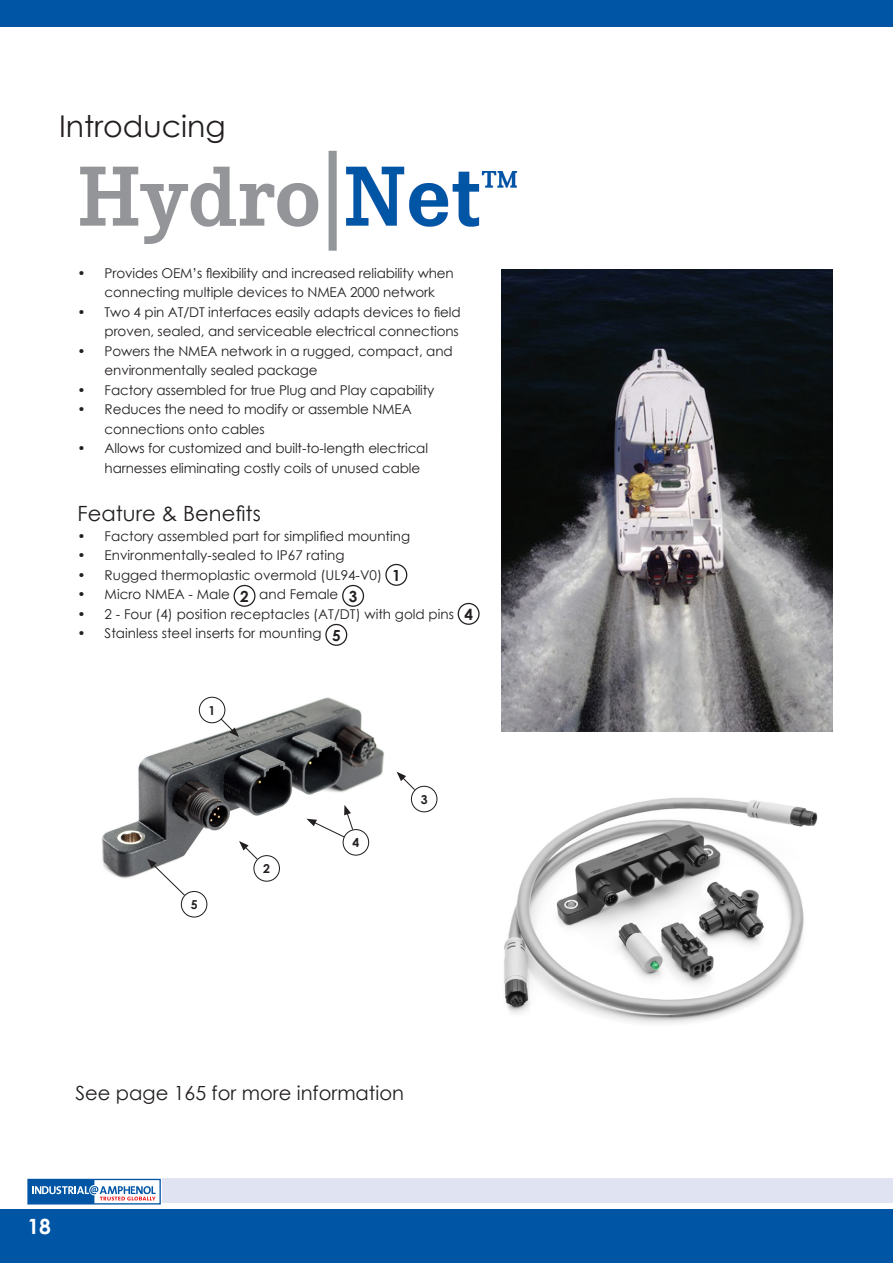
<style>
.page{position:relative;width:893px;height:1263px;background:#fff}
.page>*{position:absolute;margin:0;border:0;box-sizing:border-box;transform-origin:0 0}
.t1{font:30px "Century Gothic";color:#231f20}
.t2{font:21px "Century Gothic";color:#231f20}
.t3{font:700 21px "Century Gothic";color:#fff}
.t4{font:19.5px "Century Gothic";color:#231f20}
.t5{font:13.5px/19.5px "Century Gothic";letter-spacing:-.01em;color:#231f20}
.t6{font:700 12.3px "Century Gothic";color:#231f20}
.s1{font-weight:700;font-size:15.3px}
</style>
<div class="page">
<img style="left:504px;top:797px;width:314px;height:227px">
<img style="left:102px;top:696px;width:295px;height:199px">
<div style="left:199px;top:697px;width:26px;height:26px;border:1px solid #231f20;border-radius:50%"></div>
<div style="left:181px;top:891px;width:26px;height:26px;border:1px solid #231f20;border-radius:50%"></div>
<div style="left:343px;top:829px;width:26px;height:27px;border:1px solid #231f20;border-radius:50%"></div>
<svg style="left:220px;top:717px;width:19px;height:20px"></svg>
<svg style="left:147px;top:859px;width:39px;height:38px"></svg>
<div style="left:253px;top:855px;width:27px;height:27px;border:1px solid #231f20;border-radius:50%"></div>
<svg style="left:239px;top:841px;width:20px;height:19px"></svg>
<svg style="left:306px;top:805px;width:48px;height:33px"></svg>
<div style="left:411px;top:786px;width:26px;height:26px;border:1px solid #231f20;border-radius:50%"></div>
<svg style="left:397px;top:772px;width:19px;height:19px"></svg>
<div style="left:385px;top:564px;width:22px;height:22px;border:1px solid #231f20;border-radius:50%"></div>
<div style="left:234px;top:585px;width:22px;height:22px;border:1px solid #231f20;border-radius:50%"></div>
<div style="left:342px;top:585px;width:22px;height:22px;border:1px solid #231f20;border-radius:50%"></div>
<div style="left:458px;top:603px;width:22px;height:22px;border:1px solid #231f20;border-radius:50%"></div>
<div style="left:325px;top:624px;width:22px;height:22px;border:1px solid #231f20;border-radius:50%"></div>
<img style="left:80px;top:150px;width:438px;height:101px">
<img style="left:502px;top:270px;width:330px;height:462px">
<div style="left:0;top:1210px;width:893px;height:53px;background:#0155a5"></div>
<div style="left:0;top:0;width:893px;height:26px;background:#0155a5"></div>
<div style="left:161px;top:1178px;width:732px;height:25px;background:#e0e4f2"></div>
<div style="left:27px;top:1179px;width:134px;height:25px;border:1px solid #0155a5"></div>
<svg style="left:28px;top:1179px;width:128px;height:25px"></svg>
<h1 class="t1" style="left:59px;top:114px;width:168px">Introducing</h1>
<p class="t5" style="left:105px;top:264px;width:351px;text-indent:-27px">• Provides OEM’s flexibility and increased reliability when connecting multiple devices to NMEA 2000 network</p>
<p class="t5" style="left:78px;top:303px;width:384px;text-align:right">• Two 4 pin AT/DT interfaces easily adapts devices to field proven, sealed, and serviceable electrical connections</p>
<p class="t5" style="left:105px;top:342px;width:350px;text-indent:-27px">• Powers the NMEA network in a rugged, compact, and environmentally sealed package</p>
<p class="t5" style="left:78px;top:381px;width:358px">• Factory assembled for true Plug and Play capability</p>
<p class="t5" style="left:105px;top:401px;width:308px;text-indent:-27px">• Reduces the need to modify or assemble NMEA connections onto cables</p>
<p class="t5" style="left:105px;top:440px;width:325px;text-indent:-27px">• Allows for customized and built-to-length electrical harnesses eliminating costly coils of unused cable</p>
<h2 class="t2" style="left:78px;top:499px;width:185px">Feature &amp; Benefits</h2>
<p class="t5" style="left:78px;top:527px;width:334px">• Factory assembled part for simplified mounting</p>
<p class="t5" style="left:78px;top:547px;width:268px">• Environmentally-sealed to IP67 rating</p>
<p class="t5" style="left:78px;top:566px;width:324px">• Rugged thermoplastic overmold (UL94-V0) <span class="s1">1</span></p>
<p class="t5" style="left:78px;top:586px;width:281px">• Micro NMEA - Male <span class="s1">2</span> and Female <span class="s1">3</span></p>
<p class="t5" style="left:78px;top:605px;width:397px">• 2 - Four (4) position receptacles (AT/DT) with gold pins <span class="s1">4</span></p>
<p class="t5" style="left:78px;top:625px;width:264px">• Stainless steel inserts for mounting <span class="s1">5</span></p>
<p class="t6" style="left:209px;top:705px;width:8px">1</p>
<p class="t6" style="left:191px;top:900px;width:8px">5</p>
<p class="t6" style="left:263px;top:864px;width:8px">2</p>
<p class="t6" style="left:352px;top:838px;width:8px">4</p>
<p class="t6" style="left:421px;top:794px;width:8px">3</p>
<h3 class="t4" style="left:76px;top:1085px;width:330px">See page 165 for more information</h3>
<h2 class="t3" style="left:27px;top:1218px;width:25px">18</h2>
</div>
